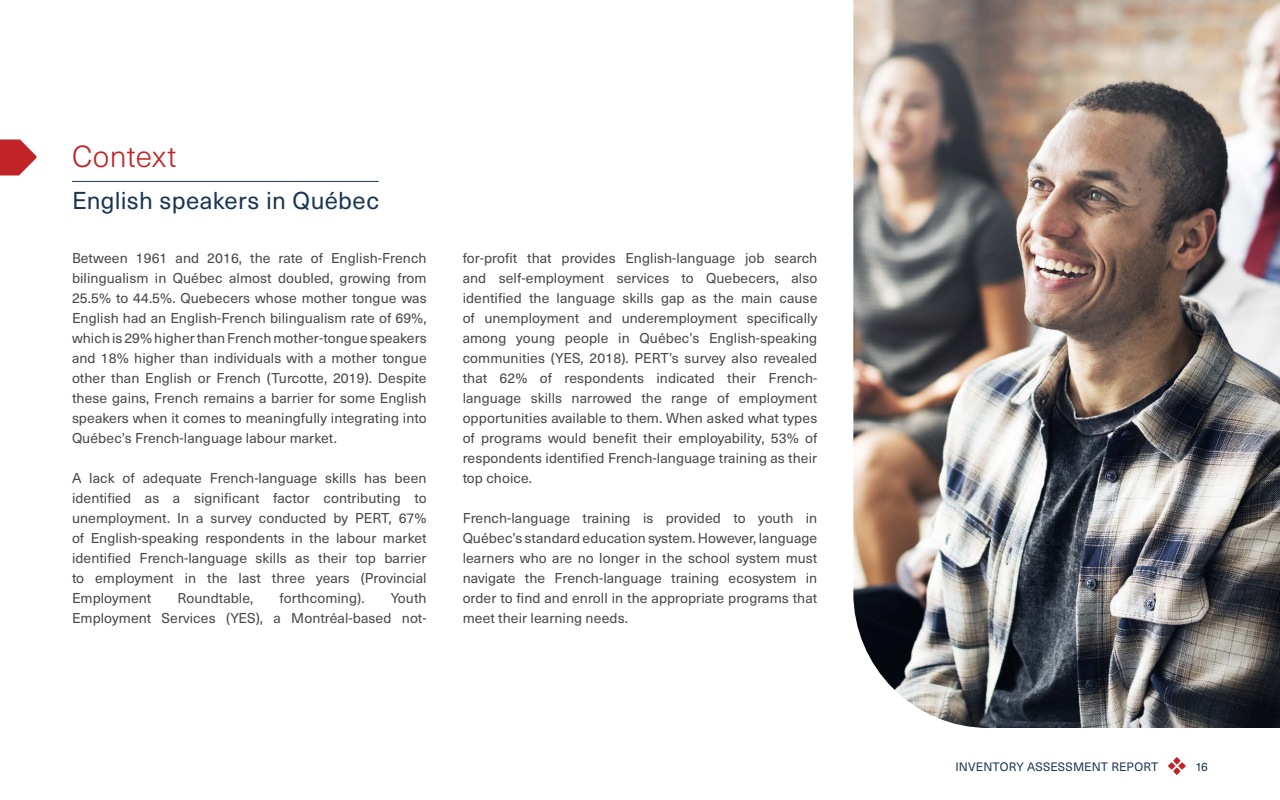
<style>
.page{position:relative;width:1280px;height:800px;background:#fff}
.page>*{position:absolute;margin:0;border:0;box-sizing:border-box;transform-origin:0 0}
.t1{font:300 30px "Neue Haas Unica W1 G";letter-spacing:.005em;color:#c12427}
.t2{font:24px "Neue Haas Unica W1 G";letter-spacing:.015em;color:#193555}
.t3{font:14px/20px "Neue Haas Unica W1 G";letter-spacing:.005em;color:#454646;text-align:justify}
.t4{font:12px "Neue Haas Unica W1 G";letter-spacing:.01em;color:#193555}
</style>
<div class="page">
<img style="left:853px;top:0;width:427px;height:728px">
<svg style="left:1168px;top:757px;width:18px;height:18px"></svg>
<hr style="left:72px;top:181px;width:307px;height:1px;background:#193555">
<svg style="left:0;top:140px;width:37px;height:36px"></svg>
<p class="t1" style="left:72px;top:134px;width:106px">Context</p>
<p class="t2" style="left:72px;top:183px;width:309px">English speakers in Québec</p>
<p class="t3" style="left:72px;top:247px;width:356px">Between 1961 and 2016, the rate of English-French bilingualism in Québec almost doubled, growing from 25.5% to 44.5%. Quebecers whose mother tongue was English had an English-French bilingualism rate of 69%, which is 29% higher than French mother-tongue speakers and 18% higher than individuals with a mother tongue other than English or French (Turcotte, 2019). Despite these gains, French remains a barrier for some English speakers when it comes to meaningfully integrating into Québec’s French-language labour market.</p>
<p class="t3" style="left:72px;top:467px;width:356px">A lack of adequate French-language skills has been identified as a significant factor contributing to unemployment. In a survey conducted by PERT, 67% of English-speaking respondents in the labour market identified French-language skills as their top barrier to employment in the last three years (Provincial Employment</p>
<p class="t3" style="left:178px;top:587px;width:77px">Roundtable,</p>
<p class="t3" style="left:280px;top:587px;width:86px">forthcoming).</p>
<p class="t3" style="left:72px;top:587px;width:356px;text-align:right">Youth<br>Employment Services (YES), a Montréal-based not-</p>
<p class="t3" style="left:463px;top:247px;width:356px">for-profit that provides English-language job search and self-employment services to Quebecers, also identified the language skills gap as the main cause of unemployment and underemployment specifically among young people in Québec’s English-speaking communities (YES, 2018). PERT’s survey also revealed that 62% of respondents indicated their French&shy;language skills narrowed the range of employment opportunities available to them. When asked what types of programs would benefit their employability, 53% of respondents identified French-language training as their top choice.</p>
<p class="t3" style="left:463px;top:507px;width:356px">French-language training is provided to youth in Québec’s standard education system. However, language learners who are no longer in the school system must navigate the French-language training ecosystem in order to find and enroll in the appropriate programs that meet their learning needs.</p>
<p class="t4" style="left:956px;top:758px;width:204px">INVENTORY ASSESSMENT REPORT</p>
<p class="t4" style="left:1195px;top:758px;width:14px">16</p>
</div>
